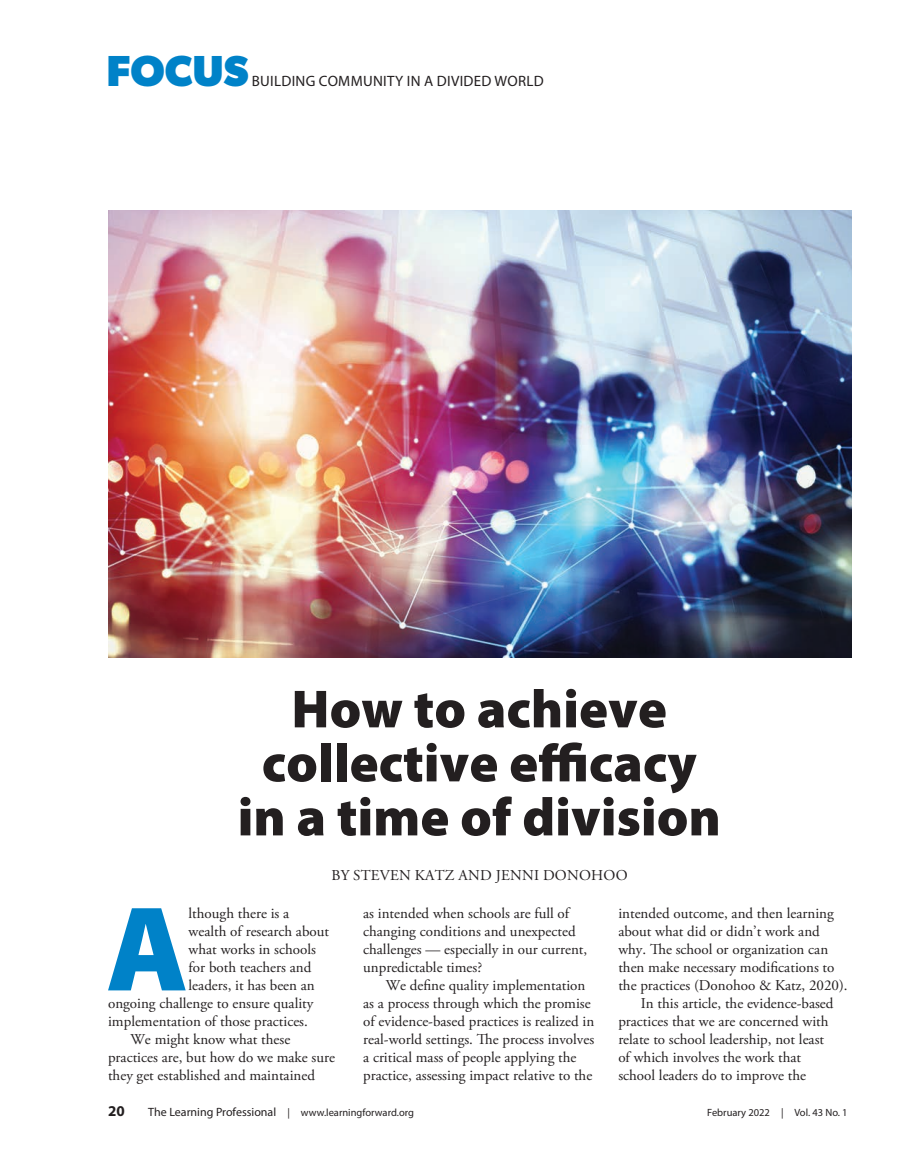
<style>
.page{position:relative;width:905px;height:1175px;background:#fff}
.page>*{position:absolute;margin:0;border:0;box-sizing:border-box;transform-origin:0 0}
.body{font:900 121.8px "Myriad Pro";color:#0082c8}
.headline{font:900 54px/54px "Myriad Pro";color:#231f20;text-align:center}
.t1{font:700 43.5px "Gibson";color:#0082c8}
.body-2{font:15px/18px "Adobe Garamond Pro";color:#231f20}
.t2{font:15px "Myriad Pro";letter-spacing:.02em;color:#231f20}
.byline{font:15px "Adobe Garamond Pro";letter-spacing:.015em;color:#231f20}
.t3{font:700 15px "Myriad Pro";color:#231f20}
.t4{font:10.5px "Myriad Pro";color:#231f20}
.s1{font-size:12px}
</style>
<div class="page">
<img style="left:109px;top:210px;width:742px;height:447px">
<p class="t1" style="left:106px;top:45px;width:144px">FOCUS</p>
<p class="t2" style="left:252px;top:72px;width:293px">BUILDING COMMUNITY IN A DIVIDED WORLD</p>
<p class="headline" style="left:237px;top:680px;width:484px">How to achieve collective efficacy in a time of division</p>
<p class="byline" style="left:331px;top:866px;width:298px">BY STEVEN KATZ AND JENNI DONOHOO</p>
<p class="body" style="left:106px;top:868px;width:84px">A</p>
<p class="body-2" style="left:189px;top:905px;width:102px">lthough there is a</p>
<p class="body-2" style="left:189px;top:923px;width:142px">wealth of research about</p>
<p class="body-2" style="left:189px;top:941px;width:129px">what works in schools</p>
<p class="body-2" style="left:189px;top:959px;width:124px">for both teachers and</p>
<p class="body-2" style="left:189px;top:977px;width:128px">leaders, it has been an</p>
<p class="body-2" style="left:108px;top:995px;width:207px">ongoing challenge to ensure quality</p>
<p class="body-2" style="left:108px;top:1013px;width:201px">implementation of those practices.</p>
<p class="body-2" style="left:108px;top:1031px;width:228px;text-indent:22px">We might know what these practices are, but how do we make sure they get established and maintained</p>
<p class="body-2" style="left:363px;top:905px;width:225px">as intended when schools are full of changing conditions and unexpected challenges — especially in our current, unpredictable times?</p>
<p class="body-2" style="left:363px;top:977px;width:232px;text-indent:22px">We define quality implementation as a process through which the promise of evidence-based practices is realized in real-world settings. The process involves a critical mass of people applying the practice, assessing impact relative to the</p>
<p class="body-2" style="left:618px;top:905px;width:231px">intended outcome, and then learning about what did or didn’t work and why. The school or organization can then make necessary modifications to the practices (Donohoo &amp; Katz, 2020).</p>
<p class="body-2" style="left:618px;top:995px;width:217px;text-indent:22px">In this article, the evidence-based practices that we are concerned with relate to school leadership, not least of which involves the work that school leaders do to improve the</p>
<p class="t3" style="left:108px;top:1101px;width:18px">20</p>
<p class="t4" style="left:148px;top:1106px;width:267px"><span class="s1">The Learning Professional</span> | www.learningforward.org</p>
<p class="t4" style="left:707px;top:1106px;width:142px">February 2022 | Vol. 43 No. 1</p>
</div>
